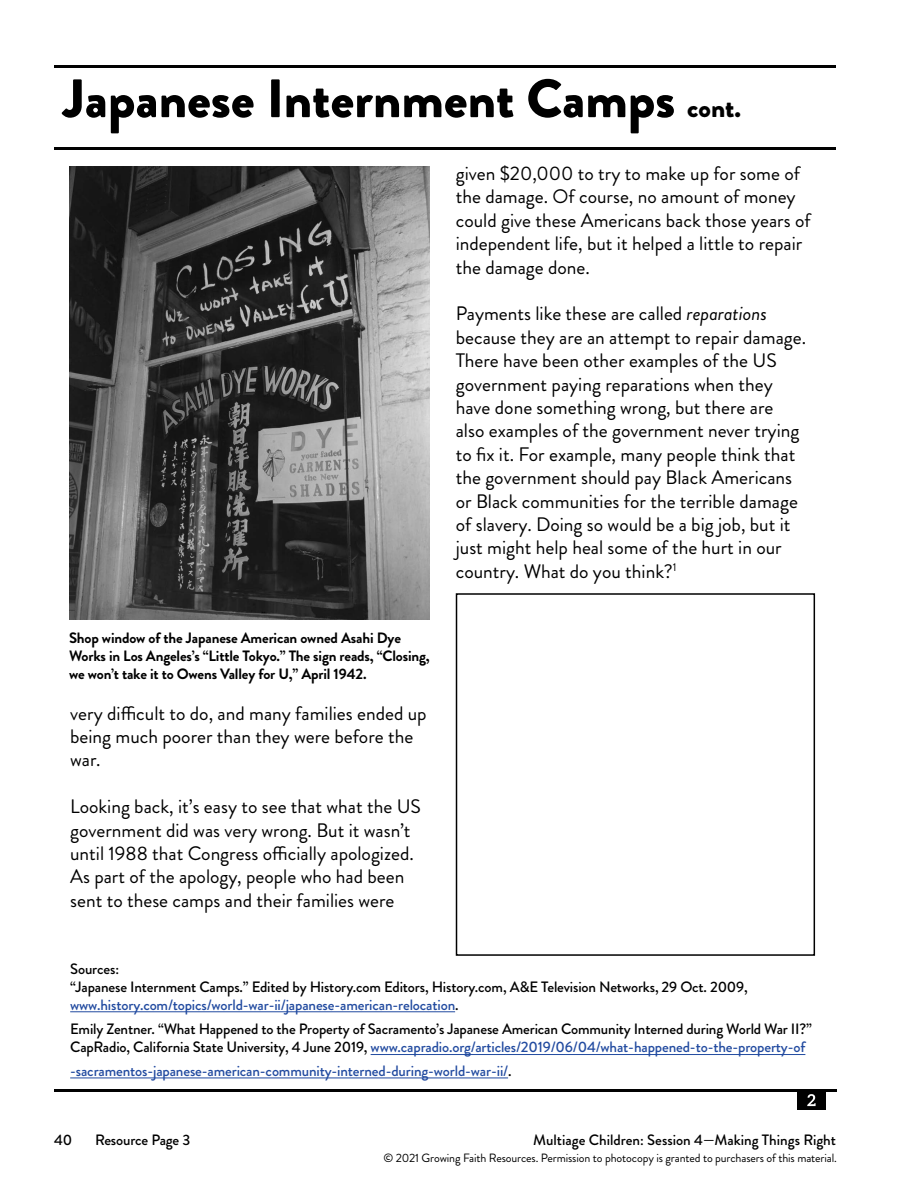
<style>
.page{position:relative;width:918px;height:1188px;background:#fff}
.page>*{position:absolute;margin:0;border:0;box-sizing:border-box;transform-origin:0 0}
.t1{font:900 54px "Brandon Grotesque";color:#000}
.t2{font:19.5px/23.4px "Brandon Grotesque";color:#000}
.t3{font:500 15px/18px "Brandon Grotesque";letter-spacing:-.01em;color:#000}
.t4{font:700 15px/18px "Brandon Grotesque";letter-spacing:-.01em;color:#000}
.t5{font:500 15px "Brandon Grotesque";letter-spacing:-.01em;color:#224ba0}
.t6{font:12px "Brandon Grotesque";letter-spacing:-.01em;color:#000}
.s1{font-size:27px}
.s2{font-style:italic}
.s3{color:#224ba0}
.s4{color:#000}
</style>
<div class="page">
<hr style="left:55px;top:65px;width:781px;height:3px;background:#010101">
<hr style="left:55px;top:147px;width:781px;height:3px;background:#010101">
<div style="left:797px;top:1091px;width:29px;height:19px;background:#010101"></div>
<svg style="left:807px;top:1094px;width:9px;height:12px"></svg>
<hr style="left:55px;top:1089px;width:781px;height:3px;background:#010101">
<hr style="left:70px;top:1011px;width:385px;height:1px;background:#224ba0">
<hr style="left:371px;top:1054px;width:434px;height:1px;background:#224ba0">
<hr style="left:70px;top:1078px;width:438px;height:1px;background:#224ba0">
<img style="left:69px;top:166px;width:361px;height:453px">
<div style="left:456px;top:593px;width:359px;height:363px;border:2px solid #000"></div>
<h1 class="t1" style="left:63px;top:60px;width:680px">Japanese Internment Camps <span class="s1">cont.</span></h1>
<p class="t4" style="left:69px;top:629px;width:362px">Shop window of the Japanese American owned Asahi Dye<br>Works in Los Angeles’s “Little Tokyo.” The sign reads, “Closing, we won’t take it to Owens Valley for U,” April 1942.</p>
<p class="t2" style="left:70px;top:701px;width:358px">very difficult to do, and many families ended up being much poorer than they were before the war.</p>
<p class="t2" style="left:70px;top:795px;width:352px">Looking back, it’s easy to see that what the US government did was very wrong. But it wasn’t until 1988 that Congress officially apologized.<br>As part of the apology, people who had been sent to these camps and their families were</p>
<p class="t2" style="left:456px;top:162px;width:356px">given $20,000 to try to make up for some of the damage. Of course, no amount of money could give these Americans back those years of independent life, but it helped a little to repair the damage done.</p>
<p class="t2" style="left:456px;top:302px;width:352px">Payments like these are called <span class="s2">reparations </span>because they are an attempt to repair damage.<br>There have been other examples of the US government paying reparations when they have done something wrong, but there are also examples of the government never trying to fix it. For example, many people think that the government should pay Black Americans or Black communities for the terrible damage of slavery. Doing so would be a big job, but it just might help heal some of the hurt in our country. What do you think?<sup>1</sup></p>
<p class="t3" style="left:70px;top:960px;width:679px">Sources:<br>“Japanese Internment Camps.” Edited by History.com Editors, History.com, A&amp;E Television Networks, 29 Oct. 2009, <span class="s3">www.history.com/topics/world-war-ii/japanese-american-relocation</span>.</p>
<p class="t3" style="left:70px;top:1020px;width:743px">Emily Zentner. “What Happened to the Property of Sacramento’s Japanese American Community Interned during World War II?”<br>CapRadio, California State University, 4 June 2019, <span class="s3">www.capradio.org/articles/2019/06/04/what-happened-to-the-property-of</span></p>
<p class="t5" style="left:70px;top:1060px;width:443px">-sacramentos-japanese-american-community-interned-during-world-war-ii/<span class="s4">.</span></p>
<p class="t3" style="left:54px;top:1131px;width:20px">40</p>
<p class="t3" style="left:95px;top:1131px;width:97px">Resource Page 3</p>
<p class="t3" style="left:533px;top:1131px;width:304px">Multiage Children: Session 4—Making Things Right</p>
<p class="t6" style="left:383px;top:1150px;width:455px">© 2021 Growing Faith Resources. Permission to photocopy is granted to purchasers of this material.</p>
</div>
